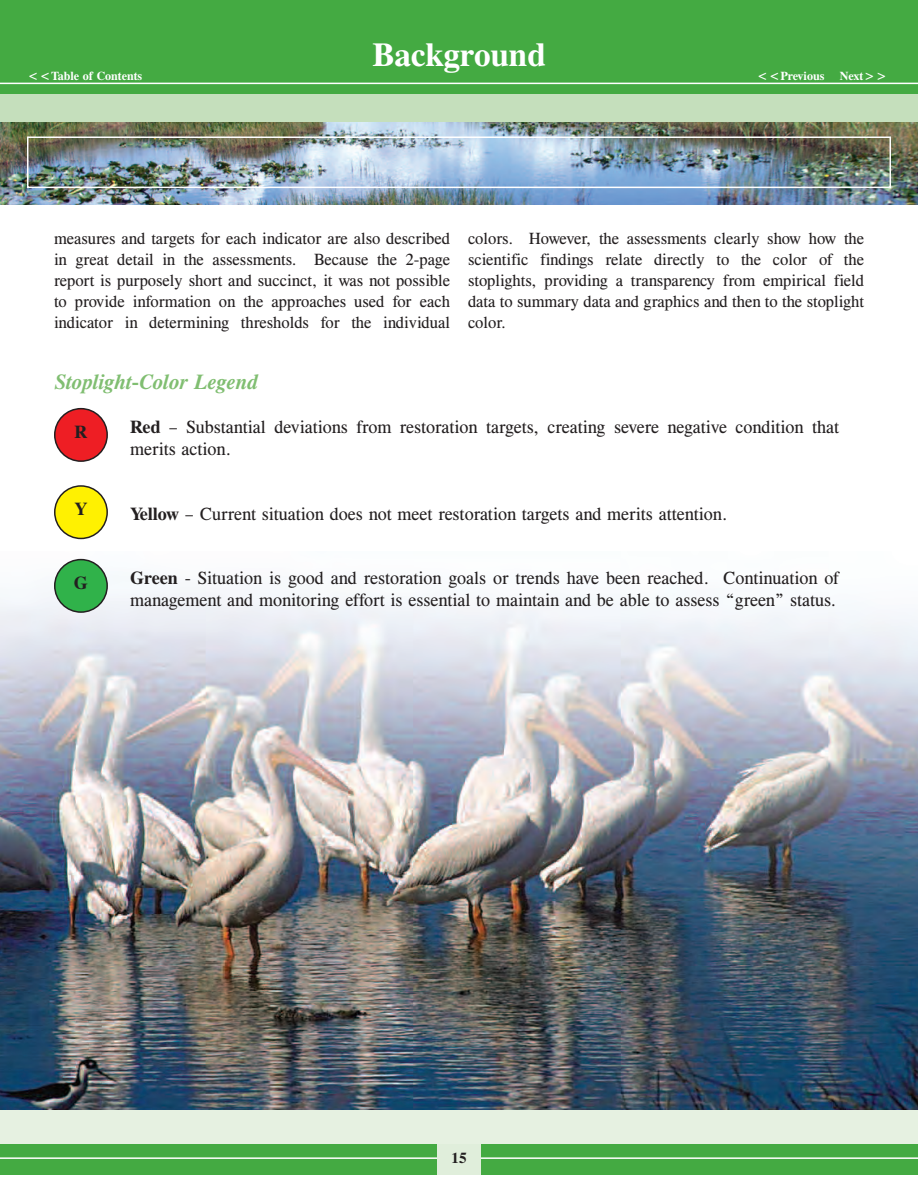
<style>
.page{position:relative;width:918px;height:1188px;background:#fff}
.page>*{position:absolute;margin:0;border:0;box-sizing:border-box;transform-origin:0 0}
.t1{font:700 33px "Times E";color:#fff}
.t2{font:italic 700 21px "Times E";color:#80be71}
.t3{font:18px/21.6px "Times E";color:#231f20}
.t4{font:700 18px "Times E";color:#231f20}
.t5{font:16.5px/21px "Times E";color:#231f20;text-align:justify}
.t6{font:700 15px "Times E";color:#231f20}
.t7{font:700 12px "Times E";color:#fff}
.s1{font-weight:700}
</style>
<div class="page">
<div style="left:0;top:1092px;width:918px;height:56px;background:#e6f1e1"></div>
<div style="left:0;top:1144px;width:918px;height:30px;background:#44aa42"></div>
<hr style="left:0;top:1157px;width:918px;height:2px;background:#fff">
<div style="left:437px;top:1144px;width:44px;height:30px;background:#e0eedb"></div>
<img style="left:0;top:122px;width:918px;height:83px">
<div style="left:0;top:28px;width:918px;height:94px;background:#c5dfbc"></div>
<div style="left:0;top:0;width:918px;height:94px;background:#44aa42"></div>
<hr style="left:0;top:83px;width:918px;height:1px;background:#fff">
<div style="left:27px;top:136px;width:864px;height:52px;border:2px solid #fff"></div>
<img style="left:0;top:558px;width:918px;height:551px">
<svg style="left:54px;top:485px;width:54px;height:54px"></svg>
<svg style="left:54px;top:559px;width:54px;height:54px"></svg>
<svg style="left:54px;top:408px;width:54px;height:54px"></svg>
<h1 class="t1" style="left:372px;top:43px;width:175px">Background</h1>
<p class="t7" style="left:27px;top:71px;width:117px">&lt;&lt;Table of Contents</p>
<p class="t7" style="left:756px;top:71px;width:70px">&lt;&lt;Previous</p>
<p class="t7" style="left:840px;top:71px;width:49px">Next&gt;&gt;</p>
<p class="t5" style="left:54px;top:229px;width:398px">measures and targets for each indicator are also described in great detail in the assessments. Because the 2-page report is purposely short and succinct, it was not possible to provide information on the approaches used for each indicator in determining thresholds for the individual</p>
<p class="t5" style="left:468px;top:229px;width:398px">colors. However, the assessments clearly show how the scientific findings relate directly to the color of the stoplights, providing a transparency from empirical field data to summary data and graphics and then to the stoplight color.</p>
<p class="t2" style="left:54px;top:374px;width:205px">Stoplight-Color Legend</p>
<p class="t3" style="left:130px;top:418px;width:711px"><span class="s1">Red</span> – Substantial deviations from restoration targets, creating severe negative condition that merits action.</p>
<p class="t4" style="left:74px;top:425px;width:14px">R</p>
<p class="t4" style="left:74px;top:503px;width:14px">Y</p>
<p class="t4" style="left:74px;top:576px;width:16px">G</p>
<p class="t3" style="left:130px;top:505px;width:599px"><span class="s1">Yellow</span> – Current situation does not meet restoration targets and merits attention.</p>
<p class="t3" style="left:130px;top:569px;width:710px"><span class="s1">Green</span> - Situation is good and restoration goals or trends have been reached. Continuation of management and monitoring effort is essential to maintain and be able to assess “green” status.</p>
<p class="t6" style="left:452px;top:1153px;width:16px">15</p>
</div>
